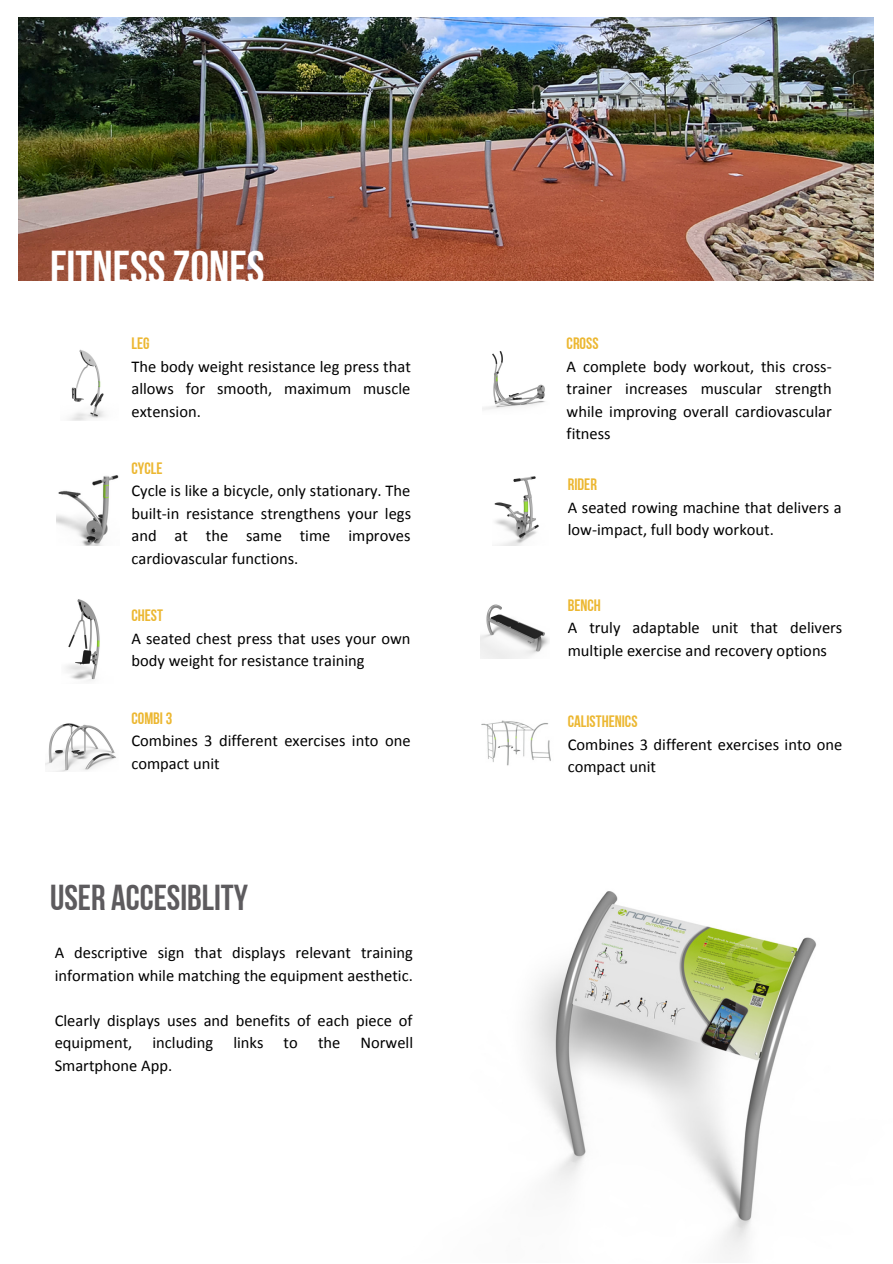
<style>
.page{position:relative;width:893px;height:1264px;background:#fff}
.page>*{position:absolute;margin:0;border:0;box-sizing:border-box;transform-origin:0 0}
.t1{font:47.4px "Bebas Neue Cyrillic";color:#fff}
.t2{font:36px "Bebas Neue Cyrillic";color:#5d5b5e}
.t3{font:16.5px/22.5px "Calibri";color:#000}
.t4{font:16.5px "Bebas Neue Cyrillic";color:#ecb731}
</style>
<div class="page">
<img style="left:19px;top:18px;width:854px;height:263px">
<img style="left:69px;top:349px;width:36px;height:71px">
<img style="left:482px;top:351px;width:64px;height:59px">
<img style="left:56px;top:475px;width:63px;height:70px">
<img style="left:494px;top:476px;width:45px;height:69px">
<img style="left:66px;top:599px;width:34px;height:82px">
<img style="left:480px;top:604px;width:69px;height:55px">
<img style="left:46px;top:723px;width:70px;height:48px">
<img style="left:481px;top:720px;width:70px;height:46px">
<img style="left:529px;top:891px;width:288px;height:368px">
<h1 class="t1" style="left:50px;top:249px;width:216px">FITNESSZONES</h1>
<p class="t4" style="left:131px;top:337px;width:20px">LEG</p>
<p class="t3" style="left:131px;top:356px;width:281px;text-align:justify">The body weight resistance leg press that allows for smooth, maximum muscle extension.</p>
<p class="t4" style="left:131px;top:461px;width:32px">CYCLE</p>
<p class="t3" style="left:131px;top:481px;width:281px;text-align:justify">Cycle is like a bicycle, only stationary. The built-in resistance strengthens your legs and at the same time improves cardiovascular functions.</p>
<p class="t4" style="left:131px;top:608px;width:33px">CHEST</p>
<p class="t3" style="left:131px;top:628px;width:280px">A seated chest press that uses your own body weight for resistance training</p>
<p class="t4" style="left:131px;top:711px;width:42px">COMBI 3</p>
<p class="t3" style="left:131px;top:730px;width:280px">Combines 3 different exercises into one compact unit</p>
<h2 class="t2" style="left:50px;top:882px;width:199px">USER ACCESIBLITY</h2>
<p class="t3" style="left:55px;top:942px;width:359px">A descriptive sign that displays relevant training information while matching the equipment aesthetic.</p>
<p class="t3" style="left:55px;top:1010px;width:360px;text-align:justify">Clearly displays uses and benefits of each piece of equipment, including links to the Norwell Smartphone App.</p>
<p class="t4" style="left:566px;top:337px;width:33px">CROSS</p>
<p class="t3" style="left:566px;top:356px;width:266px;text-align:justify">A complete body workout, this cross&shy;trainer increases muscular strength while improving overall cardiovascular fitness</p>
<p class="t4" style="left:567px;top:477px;width:31px">RIDER</p>
<p class="t3" style="left:567px;top:497px;width:275px">A seated rowing machine that delivers a low-impact, full body workout.</p>
<p class="t4" style="left:567px;top:598px;width:35px">BENCH</p>
<p class="t3" style="left:567px;top:618px;width:276px">A truly adaptable unit that delivers multiple exercise and recovery options</p>
<p class="t4" style="left:567px;top:715px;width:71px">CALISTHENICS</p>
<p class="t3" style="left:567px;top:734px;width:276px">Combines 3 different exercises into one compact unit</p>
</div>
